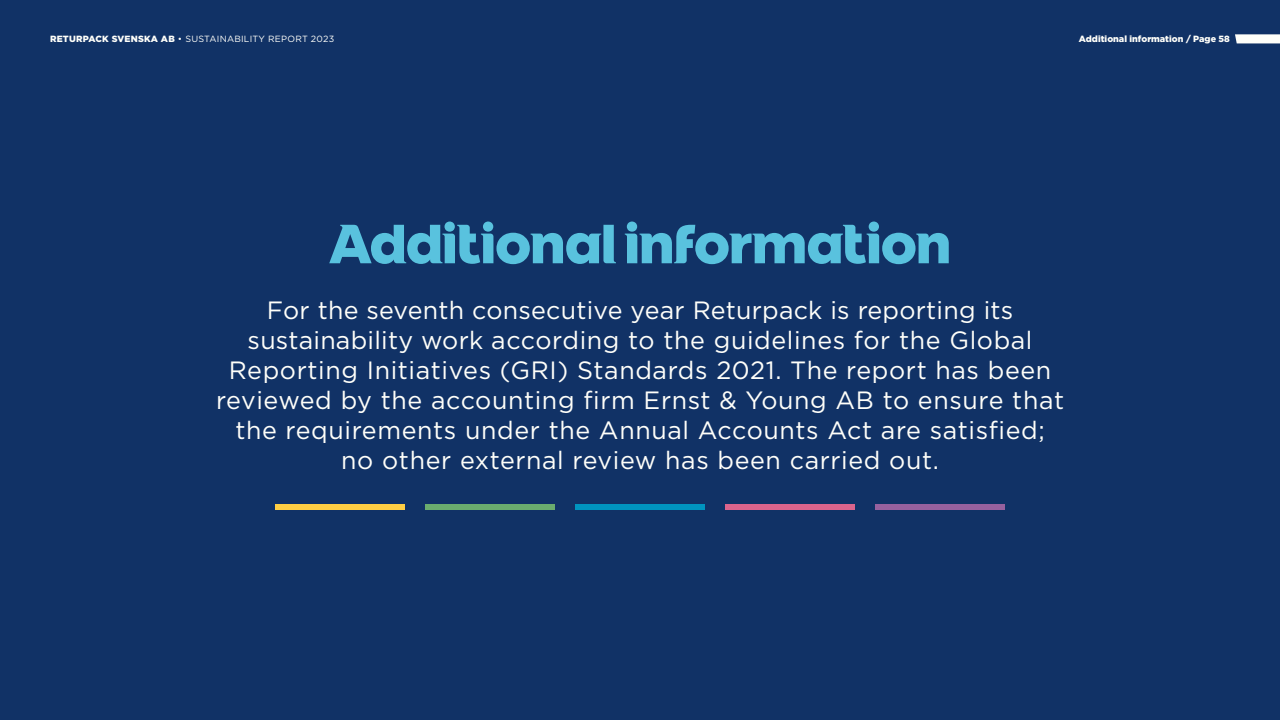
<style>
.page{position:relative;width:1280px;height:720px;background:#113266}
.page>*{position:absolute;margin:0;border:0;box-sizing:border-box;transform-origin:0 0}
.t1{font:900 55px "Pantamera";color:#59c2de}
.t2{font:25px/30px "Gotham";letter-spacing:.025em;color:#fffffa;text-align:center}
.t3{font:9px "Gotham";letter-spacing:.025em;color:#fffffa}
.t4{font:900 9px "Gotham";color:#fffffa}
.s1{font-weight:900}
.s2{color:#fffffe}
</style>
<div class="page">
<svg style="left:1235px;top:34px;width:45px;height:9px"></svg>
<div style="left:275px;top:504px;width:130px;height:6px;background:#ffce44"></div>
<div style="left:425px;top:504px;width:130px;height:6px;background:#6aac6e"></div>
<div style="left:575px;top:504px;width:130px;height:6px;background:#0094bf"></div>
<div style="left:725px;top:504px;width:130px;height:6px;background:#db648c"></div>
<div style="left:875px;top:504px;width:130px;height:6px;background:#97619e"></div>
<p class="t3" style="left:50px;top:33px;width:286px"><span class="s1">RETURPACK SVENSKA AB</span> • SUSTAINABILITY REPORT 2023</p>
<p class="t4" style="left:1079px;top:32px;width:153px">Additional information <span class="s2">/</span> Page 58</p>
<h1 class="t1" style="left:329px;top:210px;width:623px">Additional information</h1>
<p class="t2" style="left:216px;top:294px;width:850px">For the seventh consecutive year Returpack is reporting its sustainability work according to the guidelines for the Global Reporting Initiatives (GRI) Standards 2021. The report has been reviewed by the accounting firm Ernst &amp; Young AB to ensure that the requirements under the Annual Accounts Act are satisfied;<br>no other external review has been carried out.</p>
</div>
